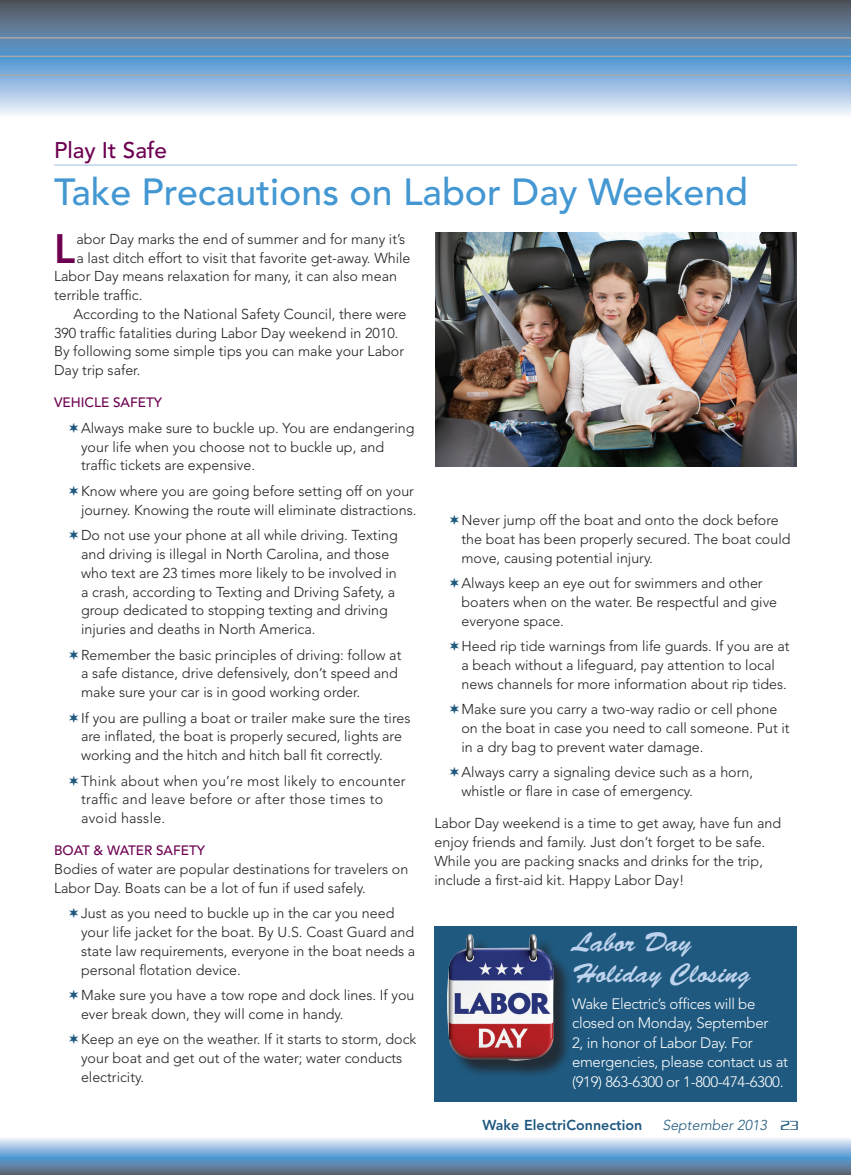
<style>
.page{position:relative;width:851px;height:1175px;background:#fff}
.page>*{position:absolute;margin:0;border:0;box-sizing:border-box;transform-origin:0 0}
.t1{font:800 40.8px "Avenir";color:#6d0051}
.t2{font:500 37.5px "Avenir";color:#4397d2}
.t3{font:27px/31.5px "Brush Script Std";color:#bed3ed}
.t4{font:500 22.5px "Avenir";color:#6d0051}
.t5{font:300 15px/19.5px "Avenir";letter-spacing:-.02em;color:#fff}
.t6{font:300 14.25px/18.8px "Avenir";color:#231f20}
.t7{font:300 14.25px/18.8px "Avenir";letter-spacing:.02em;color:#231f20}
.t8{font:800 14.25px "Avenir";color:#1f597f}
.t9{font:italic 300 14.25px "Avenir";color:#1f597f}
.t10{font:500 13.5px "Avenir";color:#6d0051}
.s1{font-family:"Serpentine";font-style:normal}
</style>
<div class="page">
<svg style="left:0;top:0;width:850px;height:115px;background:#7d9ebd"></svg>
<hr style="left:0;top:37px;width:850px;height:2px;background:#a8a9ad">
<hr style="left:0;top:56px;width:850px;height:1px;background:#a8a9ad">
<hr style="left:0;top:74px;width:850px;height:2px;background:#a8a9ad">
<svg style="left:0;top:1138px;width:850px;height:36px;background:#81a5c8"></svg>
<hr style="left:54px;top:164px;width:742px;height:2px;background:#bed3ed">
<div style="left:434px;top:925px;width:362px;height:176px;background:#1f597f"></div>
<div style="left:449px;top:937px;width:123px;height:142px;background:#231f20;opacity:.75"></div>
<img style="left:447px;top:934px;width:106px;height:127px">
<img style="left:435px;top:233px;width:361px;height:233px">
<h3 class="t4" style="left:54px;top:137px;width:114px">Play It Safe</h3>
<h2 class="t2" style="left:54px;top:170px;width:695px">Take Precautions on Labor Day Weekend</h2>
<h1 class="t1" style="left:54px;top:224px;width:23px">L</h1>
<p class="t6" style="left:76px;top:229px;width:330px">abor Day marks the end of summer and for many it’s</p>
<p class="t6" style="left:76px;top:248px;width:335px">a last ditch effort to visit that favorite get-away. While</p>
<p class="t6" style="left:54px;top:267px;width:344px">Labor Day means relaxation for many, it can also mean</p>
<p class="t6" style="left:54px;top:286px;width:90px">terrible traffic.</p>
<p class="t6" style="left:73px;top:304px;width:334px">According to the National Safety Council, there were</p>
<p class="t6" style="left:54px;top:323px;width:346px">390 traffic fatalities during Labor Day weekend in 2010.</p>
<p class="t6" style="left:54px;top:342px;width:351px">By following some simple tips you can make your Labor</p>
<p class="t6" style="left:54px;top:361px;width:88px">Day trip safer.</p>
<p class="t10" style="left:54px;top:395px;width:110px">Vehicle Saf ety</p>
<p class="t6" style="left:81px;top:418px;width:335px">Always make sure to buckle up. You are endangering your life when you choose not to buckle up, and traffic tickets are expensive.</p>
<p class="t6" style="left:81px;top:481px;width:337px">Know where you are going before setting off on your journey. Knowing the route will eliminate distractions.</p>
<p class="t6" style="left:81px;top:526px;width:318px">Do not use your phone at all while driving. Texting and driving is illegal in North Carolina, and those who text are 23 times more likely to be involved in a crash, according to Texting and Driving Safety, a group dedicated to stopping texting and driving injuries and deaths in North America.</p>
<p class="t6" style="left:81px;top:645px;width:322px">Remember the basic principles of driving: follow at a safe distance, drive defensively, don’t speed and make sure your car is in good working order.</p>
<p class="t6" style="left:81px;top:708px;width:331px">If you are pulling a boat or trailer make sure the tires are inflated, the boat is properly secured, lights are working and the hitch and hitch ball fit correctly.</p>
<p class="t7" style="left:81px;top:771px;width:326px">Think about when you’re most likely to encounter traffic and leave before or after those times to avoid hassle.</p>
<p class="t10" style="left:54px;top:843px;width:19px">Boat</p>
<p class="t10" style="left:94px;top:843px;width:25px">&amp; Wat</p>
<p class="t10" style="left:136px;top:843px;width:71px">er Saf ety</p>
<p class="t6" style="left:54px;top:859px;width:356px">Bodies of water are popular destinations for travelers on<br>Labor Day. Boats can be a lot of fun if used safely.</p>
<p class="t6" style="left:81px;top:904px;width:336px">Just as you need to buckle up in the car you need your life jacket for the boat. By U.S. Coast Guard and state law requirements, everyone in the boat needs a personal flotation device.</p>
<p class="t6" style="left:81px;top:985px;width:335px">Make sure you have a tow rope and dock lines. If you ever break down, they will come in handy.</p>
<p class="t6" style="left:81px;top:1030px;width:337px">Keep an eye on the weather. If it starts to storm, dock your boat and get out of the water; water conducts electricity.</p>
<p class="t6" style="left:461px;top:511px;width:330px">Never jump off the boat and onto the dock before the boat has been properly secured. The boat could move, causing potential injury.</p>
<p class="t6" style="left:461px;top:574px;width:317px">Always keep an eye out for swimmers and other boaters when on the water. Be respectful and give everyone space.</p>
<p class="t6" style="left:461px;top:637px;width:329px">Heed rip tide warnings from life guards. If you are at a beach without a lifeguard, pay attention to local news channels for more information about rip tides.</p>
<p class="t6" style="left:461px;top:700px;width:330px">Make sure you carry a two-way radio or cell phone on the boat in case you need to call someone. Put it in a dry bag to prevent water damage.</p>
<p class="t6" style="left:461px;top:763px;width:293px">Always carry a signaling device such as a horn, whistle or flare in case of emergency.</p>
<p class="t6" style="left:434px;top:814px;width:348px">Labor Day weekend is a time to get away, have fun and enjoy friends and family. Just don’t forget to be safe.<br>While you are packing snacks and drinks for the trip, include a first-aid kit. Happy Labor Day!</p>
<h3 class="t3" style="left:572px;top:927px;width:180px">Labor Day<br>Holiday Closing</h3>
<p class="t5" style="left:572px;top:993px;width:218px">Wake Electric’s offices will be closed on Monday, September<br>2, in honor of Labor Day. For emergencies, please contact us at (919) 863-6300 or 1-800-474-6300.</p>
<p class="t8" style="left:482px;top:1117px;width:161px">Wake ElectriConnection</p>
<p class="t9" style="left:662px;top:1117px;width:137px">September 2013 <span class="s1">23</span></p>
</div>
